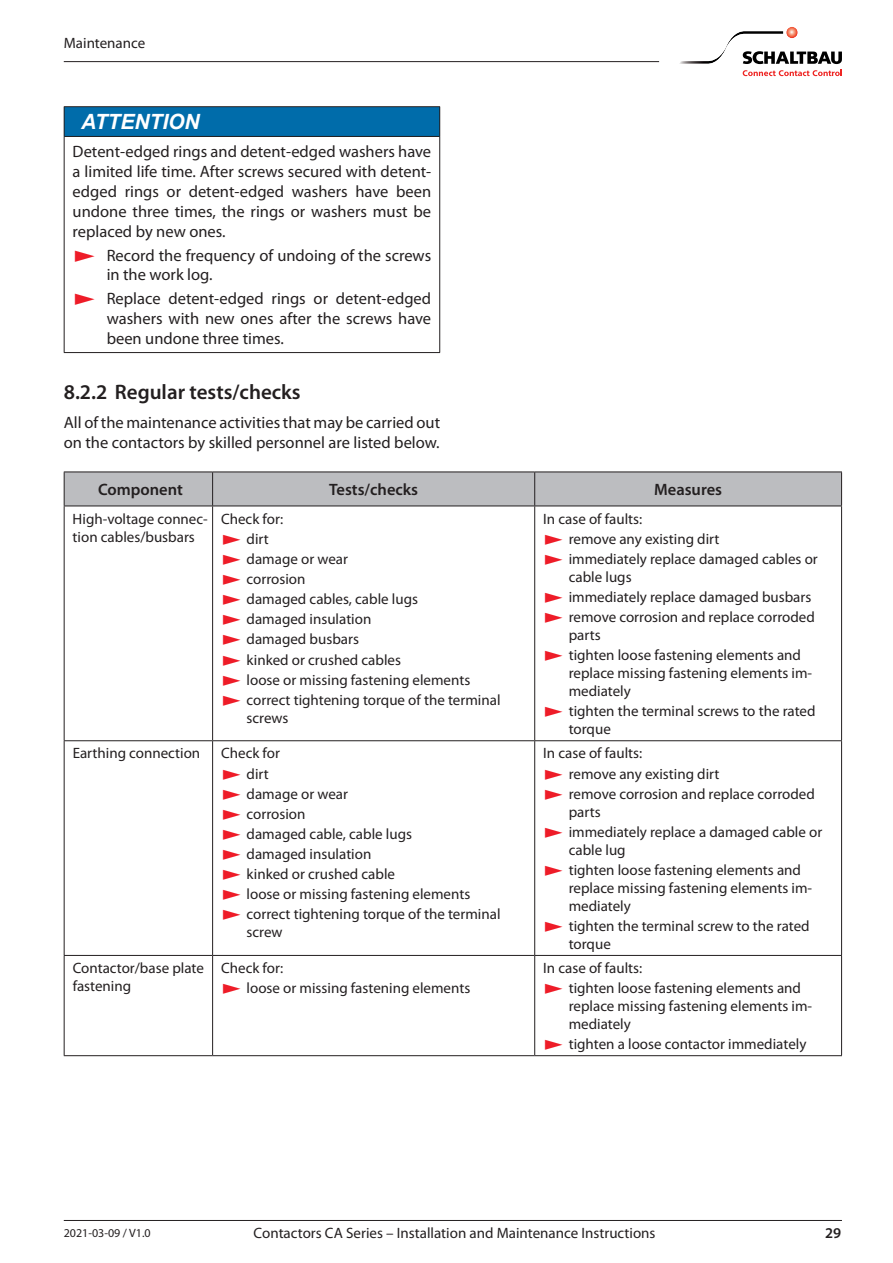
<style>
.page{position:relative;width:893px;height:1263px;background:#fff}
.page>*{position:absolute;margin:0;border:0;box-sizing:border-box;transform-origin:0 0}
.t1{font:600 21px "Myriad Pro";color:#231f20}
.t2{font:italic 700 21px "Arial";color:#fff}
.t3{font:16.5px/19.8px "Myriad Pro";color:#231f20;text-align:justify}
.t4{font:600 16.5px "Myriad Pro";color:#231f20}
.t5{font:15px/20.1px "Myriad Pro";color:#231f20}
.t6{font:600 15px "Myriad Pro";color:#231f20}
.t7{font:12px "Myriad Pro";color:#231f20}
</style>
<div class="page">
<hr style="left:64px;top:61px;width:595px;height:1px;background:#231f20">
<hr style="left:64px;top:1220px;width:778px;height:1px;background:#231f20">
<svg style="left:786px;top:27px;width:12px;height:11px"></svg>
<svg style="left:679px;top:31px;width:163px;height:33px"></svg>
<svg style="left:743px;top:70px;width:99px;height:6px"></svg>
<div style="left:64px;top:107px;width:376px;height:29px;background:#006caa"></div>
<hr style="left:64px;top:106px;width:376px;height:1px;background:#231f20">
<svg style="left:64px;top:107px;width:1px;height:29px"></svg>
<svg style="left:439px;top:107px;width:1px;height:29px"></svg>
<hr style="left:64px;top:136px;width:1px;height:216px;background:#231f20">
<hr style="left:439px;top:136px;width:1px;height:216px;background:#231f20">
<hr style="left:64px;top:352px;width:376px;height:1px;background:#231f20">
<hr style="left:65px;top:136px;width:374px;height:1px;background:#231f20">
<div style="left:65px;top:473px;width:776px;height:33px;background:#bcbdc0"></div>
<hr style="left:64px;top:472px;width:149px;height:1px;background:#231f20">
<hr style="left:64px;top:472px;width:1px;height:34px;background:#231f20">
<hr style="left:213px;top:472px;width:322px;height:1px;background:#231f20">
<hr style="left:535px;top:472px;width:307px;height:1px;background:#231f20">
<hr style="left:841px;top:472px;width:1px;height:34px;background:#231f20">
<hr style="left:64px;top:506px;width:149px;height:1px;background:#231f20">
<hr style="left:64px;top:506px;width:1px;height:234px;background:#231f20">
<hr style="left:213px;top:506px;width:322px;height:1px;background:#231f20">
<hr style="left:535px;top:506px;width:307px;height:1px;background:#231f20">
<hr style="left:841px;top:506px;width:1px;height:234px;background:#231f20">
<hr style="left:64px;top:740px;width:149px;height:1px;background:#231f20">
<hr style="left:64px;top:741px;width:1px;height:214px;background:#231f20">
<hr style="left:535px;top:740px;width:307px;height:1px;background:#231f20">
<hr style="left:841px;top:741px;width:1px;height:214px;background:#231f20">
<hr style="left:64px;top:955px;width:149px;height:1px;background:#231f20">
<hr style="left:64px;top:956px;width:1px;height:99px;background:#231f20">
<hr style="left:535px;top:955px;width:307px;height:1px;background:#231f20">
<hr style="left:841px;top:956px;width:1px;height:99px;background:#231f20">
<hr style="left:64px;top:1055px;width:149px;height:1px;background:#231f20">
<hr style="left:535px;top:1055px;width:307px;height:1px;background:#231f20">
<hr style="left:212px;top:472px;width:1px;height:34px;background:#231f20">
<hr style="left:534px;top:472px;width:1px;height:34px;background:#231f20">
<hr style="left:212px;top:506px;width:1px;height:234px;background:#231f20">
<hr style="left:534px;top:506px;width:1px;height:234px;background:#231f20">
<hr style="left:213px;top:740px;width:322px;height:1px;background:#231f20">
<hr style="left:213px;top:955px;width:322px;height:1px;background:#231f20">
<hr style="left:213px;top:1055px;width:322px;height:1px;background:#231f20">
<hr style="left:212px;top:741px;width:1px;height:214px;background:#231f20">
<hr style="left:534px;top:741px;width:1px;height:214px;background:#231f20">
<hr style="left:212px;top:956px;width:1px;height:99px;background:#231f20">
<hr style="left:534px;top:956px;width:1px;height:99px;background:#231f20">
<p class="t5" style="left:64px;top:34px;width:83px">Maintenance</p>
<h1 class="t2" style="left:81px;top:110px;width:120px">ATTENTION</h1>
<p class="t3" style="left:73px;top:143px;width:360px">Detent-edged rings and detent-edged washers have a limited life time. After screws secured with detent&shy;edged rings or detent-edged washers have been undone three times, the rings or washers must be replaced by new ones.</p>
<p class="t3" style="left:107px;top:247px;width:326px">Record the frequency of undoing of the screws in the work log.</p>
<p class="t3" style="left:107px;top:290px;width:326px">Replace detent-edged rings or detent-edged washers with new ones after the screws have been undone three times.</p>
<h1 class="t1" style="left:64px;top:384px;width:238px">8.2.2 Regular tests/checks</h1>
<p class="t3" style="left:64px;top:414px;width:378px">All of the maintenance activities that may be carried out on the contactors by skilled personnel are listed below.</p>
<p class="t4" style="left:98px;top:483px;width:86px">Component</p>
<p class="t4" style="left:329px;top:483px;width:91px">Tests/checks</p>
<p class="t4" style="left:654px;top:483px;width:70px">Measures</p>
<p class="t5" style="left:73px;top:511px;width:137px;line-height:18px">High-voltage connec&shy;tion cables/busbars</p>
<p class="t5" style="left:247px;top:510px;width:255px;text-indent:-26px">Check for:<br>dirt<br>damage or wear<br>corrosion<br>damaged cables, cable lugs<br>damaged insulation<br>damaged busbars<br>kinked or crushed cables<br>loose or missing fastening elements correct tightening torque of the terminal</p>
<p class="t5" style="left:247px;top:709px;width:43px">screws</p>
<p class="t5" style="left:569px;top:510px;width:251px;text-indent:-26px">In case of faults:<br>remove any existing dirt<br>immediately replace damaged cables or</p>
<p class="t5" style="left:569px;top:568px;width:248px">cable lugs<br>immediately replace damaged busbars remove corrosion and replace corroded</p>
<p class="t5" style="left:569px;top:626px;width:234px">parts<br>tighten loose fastening elements and</p>
<p class="t5" style="left:569px;top:665px;width:245px;line-height:18px">replace missing fastening elements im&shy;mediately</p>
<p class="t5" style="left:569px;top:704px;width:248px;line-height:18px">tighten the terminal screws to the rated torque</p>
<p class="t5" style="left:73px;top:744px;width:129px">Earthing connection</p>
<p class="t5" style="left:247px;top:744px;width:255px;text-indent:-26px">Check for<br>dirt<br>damage or wear<br>corrosion<br>damaged cable, cable lugs<br>damaged insulation<br>kinked or crushed cable<br>loose or missing fastening elements correct tightening torque of the terminal</p>
<p class="t5" style="left:247px;top:923px;width:37px">screw</p>
<p class="t5" style="left:569px;top:744px;width:248px;text-indent:-26px">In case of faults:<br>remove any existing dirt<br>remove corrosion and replace corroded</p>
<p class="t5" style="left:569px;top:803px;width:255px">parts<br>immediately replace a damaged cable or</p>
<p class="t5" style="left:569px;top:841px;width:234px">cable lug<br>tighten loose fastening elements and</p>
<p class="t5" style="left:569px;top:880px;width:245px;line-height:18px">replace missing fastening elements im&shy;mediately</p>
<p class="t5" style="left:569px;top:918px;width:242px;line-height:18px">tighten the terminal screw to the rated torque</p>
<p class="t5" style="left:73px;top:960px;width:133px;line-height:18px">Contactor/base plate fastening</p>
<p class="t5" style="left:247px;top:959px;width:225px;text-indent:-26px">Check for:<br>loose or missing fastening elements</p>
<p class="t5" style="left:569px;top:959px;width:234px;text-indent:-26px">In case of faults:<br>tighten loose fastening elements and</p>
<p class="t5" style="left:569px;top:998px;width:245px;line-height:18px">replace missing fastening elements im&shy;mediately</p>
<p class="t5" style="left:569px;top:1035px;width:239px">tighten a loose contactor immediately</p>
<p class="t7" style="left:64px;top:1228px;width:88px">2021-03-09 / V1.0</p>
<p class="t5" style="left:254px;top:1224px;width:403px">Contactors CA Series – Installation and Maintenance Instructions</p>
<p class="t6" style="left:825px;top:1227px;width:18px">29</p>
</div>
